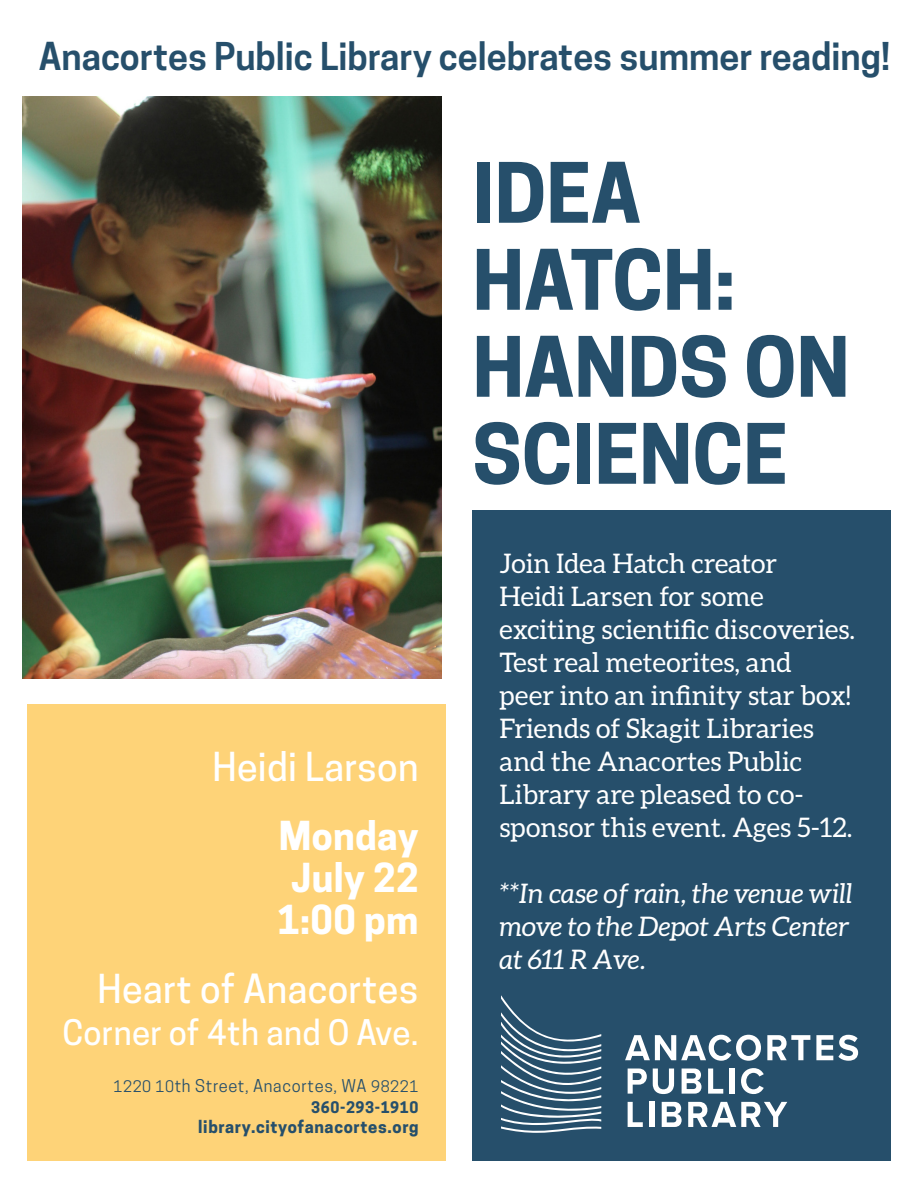
<style>
.page{position:relative;width:918px;height:1188px;background:#fff}
.page>*{position:absolute;margin:0;border:0;box-sizing:border-box;transform-origin:0 0}
.Program_Title{font:700 78px/87px "Cooper Hewitt";color:#264f6b}
.t1{font:500 37.5px "Cooper Hewitt";letter-spacing:.01em;color:#fff}
.t2{font:700 37.5px/42px "Cooper Hewitt";letter-spacing:.01em;color:#fff;text-align:center}
.t3{font:600 36px "Cooper Hewitt";color:#264f6b}
.t4{font:500 33px "Cooper Hewitt";letter-spacing:.01em;color:#fff}
.t5{font:27px/33px "Aleo";color:#fff}
.t6{font:italic 27px/33px "Aleo";color:#fff}
.t7{font:16.5px "Cooper Hewitt";letter-spacing:.04em;color:#264f6b}
.t8{font:700 16.5px "Cooper Hewitt";letter-spacing:.04em;color:#264f6b}
.t9{font:700 15px "Cooper Hewitt";letter-spacing:.04em;color:#264f6b}
.s1{font-size:15px}
</style>
<div class="page">
<div style="left:472px;top:511px;width:419px;height:650px;background:#264f6b"></div>
<div style="left:27px;top:704px;width:419px;height:457px;background:#fed378"></div>
<img style="left:23px;top:97px;width:418px;height:581px">
<svg style="left:501px;top:995px;width:100px;height:138px"></svg>
<svg style="left:625px;top:1035px;width:136px;height:26px"></svg>
<svg style="left:767px;top:1035px;width:43px;height:25px"></svg>
<svg style="left:816px;top:1035px;width:42px;height:26px"></svg>
<svg style="left:628px;top:1069px;width:19px;height:25px"></svg>
<svg style="left:653px;top:1069px;width:21px;height:25px"></svg>
<svg style="left:682px;top:1069px;width:20px;height:25px"></svg>
<svg style="left:708px;top:1069px;width:15px;height:25px"></svg>
<div style="left:730px;top:1069px;width:5px;height:25px;background:#fff"></div>
<svg style="left:741px;top:1068px;width:23px;height:26px"></svg>
<svg style="left:628px;top:1102px;width:15px;height:25px"></svg>
<div style="left:649px;top:1102px;width:5px;height:25px;background:#fff"></div>
<svg style="left:662px;top:1102px;width:20px;height:25px"></svg>
<svg style="left:688px;top:1102px;width:99px;height:25px"></svg>
<p class="t3" style="left:39px;top:35px;width:853px">Anacortes Public Library celebrates summer reading!</p>
<p class="t1" style="left:212px;top:745px;width:208px">Heidi Larson</p>
<p class="t2" style="left:277px;top:815px;width:143px">Monday<br>July 22<br>1:00 pm</p>
<p class="t1" style="left:97px;top:967px;width:323px">Heart of Anacortes</p>
<p class="t4" style="left:62px;top:1013px;width:358px">Corner of 4th and O Ave.</p>
<p class="t7" style="left:114px;top:1077px;width:306px"><span class="s1">1220 10</span>th Street, Anacortes, WA <span class="s1">98221</span></p>
<p class="t9" style="left:311px;top:1099px;width:109px">360-293-1910</p>
<p class="t8" style="left:198px;top:1117px;width:222px">library.cityofanacortes.org</p>
<p class="Program_Title" style="left:472px;top:150px;width:379px">IDEA<br>HATCH:<br>HANDS ON<br>SCIENCE</p>
<p class="t5" style="left:500px;top:547px;width:357px">Join Idea Hatch creator<br>Heidi Larsen for some exciting scientific discoveries.<br>Test real meteorites, and<br>peer into an infinity star box!<br>Friends of Skagit Libraries and the Anacortes Public<br>Library are pleased to co&shy;sponsor this event. Ages 5-12.</p>
<p class="t6" style="left:500px;top:877px;width:354px">**In case of rain, the venue will move to the Depot Arts Center at 611 R Ave.</p>
</div>
